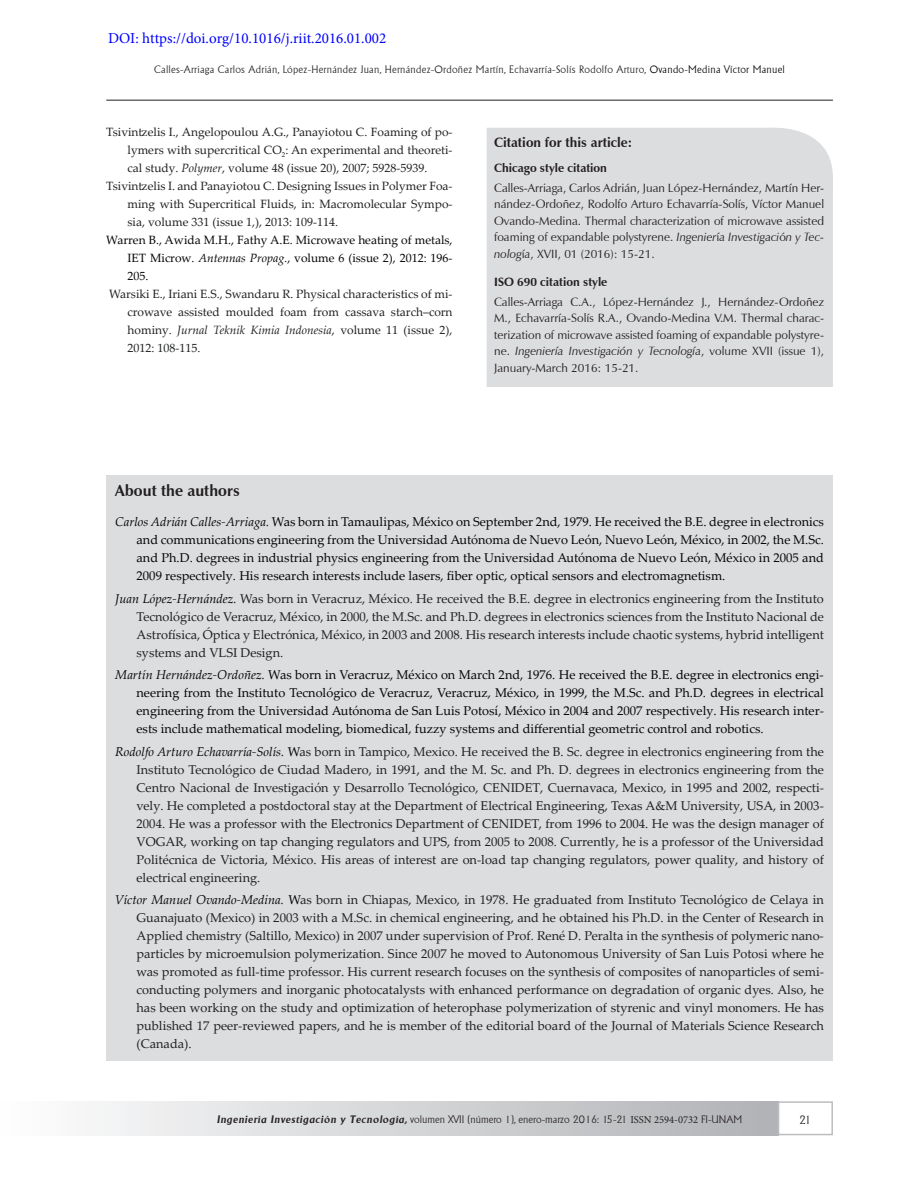
<style>
.page{position:relative;width:918px;height:1188px;background:#fff}
.page>*{position:absolute;margin:0;border:0;box-sizing:border-box;transform-origin:0 0}
.t1{font:700 15.75px "Zapf Humanist 601 BT";color:#231f20}
.t2{font:15px "Minion Pro";color:#00f}
.t3{font:700 13.5px "Zapf Humanist 601 BT";color:#231f20}
.t4{font:12.75px/18px "Palatino Linotype";color:#1f2020;text-align:justify}
.t5{font:12.75px/18px "Palatino Linotype";color:#040503;text-align:justify}
.t6{font:12px/16.5px "Zapf Humanist 601 BT";color:#231f20;text-align:justify}
.t7{font:12px/18px "Palatino Linotype";color:#1f2020;text-align:justify}
.t8{font:12px/18px "Palatino Linotype";color:#040503;text-align:justify}
.t9{font:700 12px "Zapf Humanist 601 BT";color:#231f20}
.t10{font:300 12px "Adelon";color:#231f20}
.t11{font:300 10.5px "Adelon";letter-spacing:.025em;color:#231f20}
.t12{font:300 10.5px "Adelon";color:#231f20}
.s1{color:#040503}
.s2{font-style:italic}
.s3{font-style:italic;color:#040503}
.s4{font-weight:600;font-style:italic}
.s5{font-family:"Minion Pro";font-weight:400}
</style>
<div class="page">
<div style="left:0;top:1101px;width:778px;height:34px;background:linear-gradient(to right,#fefefe,#b0b2b5)"></div>
<div style="left:778px;top:1101px;width:55px;height:34px;border:2px solid #bcbdc0"></div>
<hr style="left:0;top:1101px;width:2px;height:34px;background:#fefefe">
<hr style="left:106px;top:100px;width:727px;height:1px;background:#231f20">
<div style="left:487px;top:127px;width:346px;height:260px;background:#dcdddf"></div>
<div style="left:106px;top:475px;width:727px;height:585px;background:#dcdddf"></div>
<p class="t2" style="left:108px;top:28px;width:280px">DOI: https://doi.org/10.1016/j.riit.2016.01.002</p>
<p class="t11" style="left:154px;top:63px;width:632px">Calles-Arriaga Carlos Adrián, López-Hernández Juan, Hernández-Ordoñez Martín, Echavarría-Solís Rodolfo Arturo, <span class="s1">Ovando-Medina Víctor Manuel</span></p>
<p class="t7" style="left:106px;top:123px;width:348px">Tsivintzelis I., Angelopoulou A.G., Panayiotou C. Foaming of po-</p>
<p class="t7" style="left:128px;top:141px;width:327px">lymers with supercritical CO<sub>2</sub>: An experimental and theoreti-</p>
<p class="t7" style="left:128px;top:159px;width:301px">cal study. <span class="s2">Polymer</span>, volume 48 (issue 20), 2007; 5928-5939.</p>
<p class="t7" style="left:106px;top:177px;width:348px">Tsivintzelis I. and Panayiotou C. Designing Issues in Polymer Foa-</p>
<p class="t7" style="left:128px;top:195px;width:327px">ming with Supercritical Fluids, in: Macromolecular Sympo-</p>
<p class="t7" style="left:128px;top:213px;width:212px">sia, volume 331 (issue 1,), 2013: 109-114.</p>
<p class="t8" style="left:128px;top:231px;width:327px;text-indent:-21px">Warren B., Awida M.H., Fathy A.E. Microwave heating of metals, IET Microw. <span class="s2">Antennas Propag.</span>, volume 6 (issue 2), 2012: 196- 205.</p>
<p class="t7" style="left:128px;top:285px;width:327px;text-indent:-18px">Warsiki E., Iriani E.S., Swandaru R. Physical characteristics of mi&shy;crowave assisted moulded foam from cassava starch–corn hominy. <span class="s2">Jurnal Teknik Kimia Indonesia</span>, volume 11 (issue 2), 2012: 108-115.</p>
<p class="t3" style="left:494px;top:134px;width:140px">Citation for this article:</p>
<p class="t9" style="left:494px;top:161px;width:114px">Chicago style citation</p>
<p class="t6" style="left:494px;top:179px;width:332px">Calles-Arriaga, Carlos Adrián, Juan López-Hernández, Martín Her&shy;nández-Ordoñez, Rodolfo Arturo Echavarría-Solís, Víctor Manuel Ovando-Medina. Thermal characterization of microwave assisted foaming of expandable polystyrene. <span class="s2">Ingenier</span>í<span class="s2">a Investigaci</span>ó<span class="s2">n y Tec&shy;nolog</span>í<span class="s2">a</span>, XVII, 01 (2016): 15-21.</p>
<p class="t9" style="left:494px;top:275px;width:115px">ISO 690 citation style</p>
<p class="t6" style="left:494px;top:293px;width:332px">Calles-Arriaga C.A., López-Hernández J., Hernández-Ordoñez M., Echavarría-Solís R.A., Ovando-Medina V.M. Thermal charac&shy;terization of microwave assisted foaming of expandable polystyre&shy;ne. <span class="s2">Ingeniería Investigación y Tecnología</span>, volume XVII (issue 1), January-March 2016: 15-21.</p>
<p class="t1" style="left:115px;top:481px;width:126px">About the authors</p>
<p class="t5" style="left:137px;top:512px;width:689px;text-indent:-21px"><span class="s2">Carlos Adrián Calles-Arriaga.</span> Was born in Tamaulipas, México on September 2nd, 1979. He received the B.E. degree in electronics and communications engineering from the Universidad Autónoma de Nuevo León, Nuevo León, México, in 2002, the M.Sc. and Ph.D. degrees in industrial physics engineering from the Universidad Autónoma de Nuevo León, México in 2005 and 2009 respectively. His research interests include lasers, fiber optic, optical sensors and electromagnetism.</p>
<p class="t4" style="left:137px;top:589px;width:689px;text-indent:-21px"><span class="s3">Juan López-Hernández.</span> Was born in Veracruz, México. He received the B.E. degree in electronics engineering from the Instituto Tecnológico de Veracruz, México, in 2000, the M.Sc. and Ph.D. degrees in electronics sciences from the Instituto Nacional de Astrofísica, Óptica y Electrónica, México, in 2003 and 2008. His research interests include chaotic systems, hybrid intelligent systems and VLSI Design.</p>
<p class="t5" style="left:137px;top:665px;width:689px;text-indent:-21px"><span class="s2">Martín Hernández-Ordoñez.</span> Was born in Veracruz, México on March 2nd, 1976. He received the B.E. degree in electronics engi&shy;neering from the Instituto Tecnológico de Veracruz, Veracruz, México, in 1999, the M.Sc. and Ph.D. degrees in electrical engineering from the Universidad Autónoma de San Luis Potosí, México in 2004 and 2007 respectively. His research inter&shy;ests include mathematical modeling, biomedical, fuzzy systems and differential geometric control and robotics.</p>
<p class="t4" style="left:137px;top:742px;width:689px;text-indent:-21px"><span class="s3">Rodolfo Arturo Echavarría-Solís.</span> <span class="s1">W</span>as born in Tampico, Mexico. He received the B. Sc. degree in electronics engineering from the Instituto Tecnológico de Ciudad Madero, in 1991, and the M. Sc. and Ph. D. degrees in electronics engineering from the Centro Nacional de Investigación y Desarrollo Tecnológico, CENIDET, Cuernavaca, Mexico, in 1995 and 2002, respecti&shy;vely. He completed a postdoctoral stay at the Department of Electrical Engineering, Texas A&amp;M University, USA, in 2003- 2004. He was a professor with the Electronics Department of CENIDET, from 1996 to 2004. He was the design manager of VOGAR, working on tap changing regulators and UPS, from 2005 to 2008. Currently, he is a professor of the Universidad Politécnica de Victoria, México. His areas of interest are on-load tap changing regulators, power quality, and history of electrical engineering.</p>
<p class="t4" style="left:137px;top:890px;width:689px;text-indent:-21px"><span class="s3">Víctor Manuel Ovando-Medina.</span> <span class="s1">W</span>as born in Chiapas, Mexico, in 1978. He graduated from Instituto Tecnológico de Celaya in Guanajuato (Mexico) in 2003 with a M.Sc. in chemical engineering, and he obtained his Ph.D. in the Center of Research in Applied chemistry (Saltillo, Mexico) in 2007 under supervision of Prof. René D. Peralta in the synthesis of polymeric nano&shy;particles by microemulsion polymerization. Since 2007 he moved to Autonomous University of San Luis Potosi where he was promoted as full-time professor. His current research focuses on the synthesis of composites of nanoparticles of semi&shy;conducting polymers and inorganic photocatalysts with enhanced performance on degradation of organic dyes. Also, he has been working on the study and optimization of heterophase polymerization of styrenic and vinyl monomers. He has published 17 peer-reviewed papers, and he is member of the editorial board of the Journal of Materials Science Research (Canada).</p>
<p class="t12" style="left:217px;top:1113px;width:527px"><span class="s4">Ingeniería Investigación y Tecnología,</span> volumen XVII (número 1), enero-marzo 2016: 15-21 <span class="s5">ISSN 2594-0732</span> FI-UNAM</p>
<p class="t10" style="left:799px;top:1113px;width:14px">21</p>
</div>
